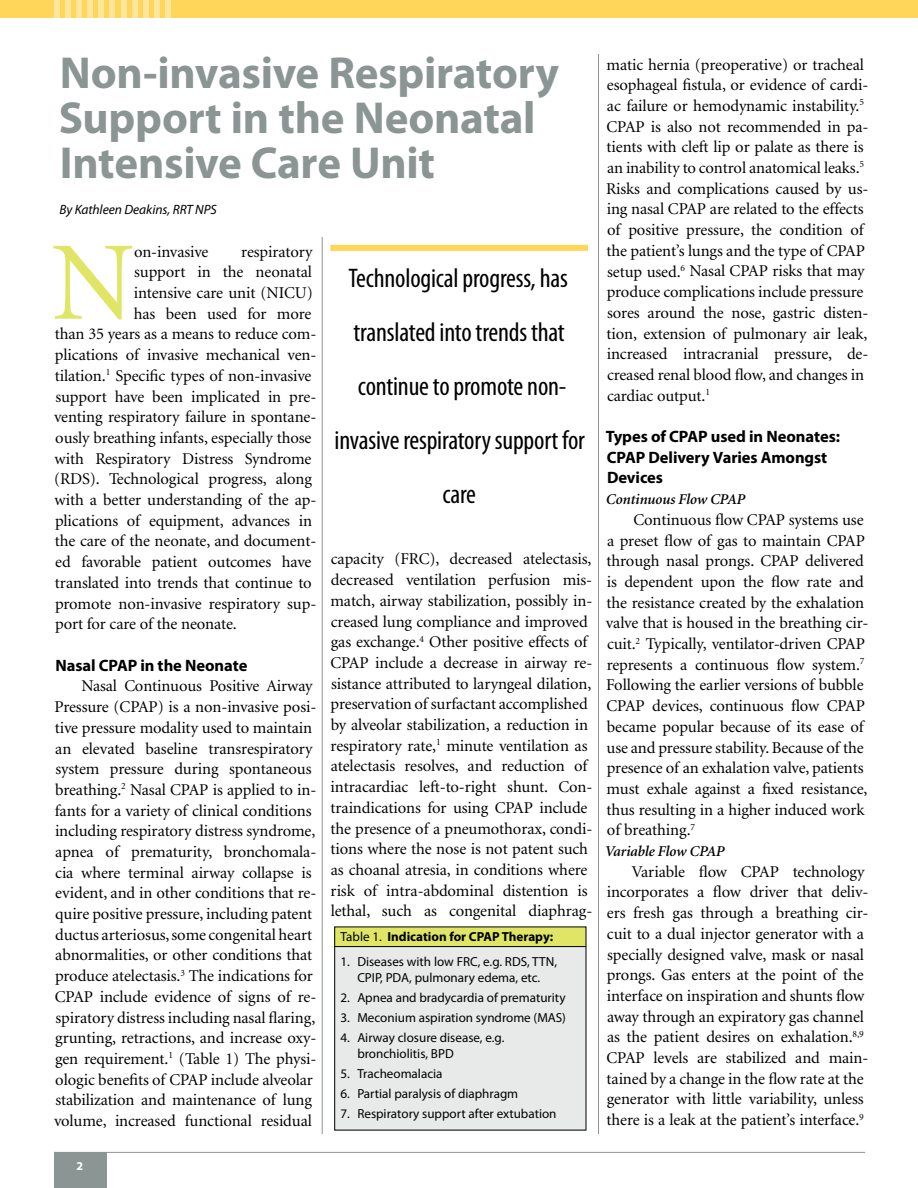
<style>
.page{position:relative;width:918px;height:1188px;background:#fff}
.page>*{position:absolute;margin:0;border:0;box-sizing:border-box;transform-origin:0 0}
.t1{font:112.05px "Minion";color:#e0e566}
.t2{font:700 45px/45px "Myriad Pro";letter-spacing:-.005em;color:#8b9594}
.t3{font:condensed 27px/54px "Myriad Pro";letter-spacing:-.005em;color:#000;text-align:center}
.t4{font:16.5px/20.7px "Minion";letter-spacing:-.005em;color:#000}
.t5{font:700 16.5px/20.7px "Myriad Pro";letter-spacing:-.005em;color:#000}
.t6{font:italic 600 15px "Minion";letter-spacing:-.005em;color:#000}
.t7{font:italic 13.5px "Myriad Pro";letter-spacing:-.005em;color:#000}
.t8{font:13.05px/15.8px "Myriad Pro";color:#000;text-align:center}
.t9{font:700 13.05px "Myriad Pro";color:#000}
.t10{font:700 12px "Myriad Pro";color:#fff}
.s1{font-weight:400}
</style>
<div class="page">
<div style="left:54px;top:1152px;width:52px;height:36px;background:#8b9594"></div>
<div style="left:0;top:0;width:918px;height:18px;background:#ffd65a"></div>
<div style="left:54px;top:0;width:6px;height:18px;background:#ffe69c"></div>
<div style="left:65px;top:0;width:6px;height:18px;background:#ffe69c"></div>
<div style="left:76px;top:0;width:6px;height:18px;background:#ffe69c"></div>
<div style="left:87px;top:0;width:6px;height:18px;background:#ffe69c"></div>
<div style="left:99px;top:0;width:5px;height:18px;background:#ffe69c"></div>
<div style="left:110px;top:0;width:5px;height:18px;background:#ffe69c"></div>
<div style="left:121px;top:0;width:5px;height:18px;background:#ffe69c"></div>
<div style="left:132px;top:0;width:6px;height:18px;background:#ffe69c"></div>
<div style="left:143px;top:0;width:6px;height:18px;background:#ffe69c"></div>
<div style="left:154px;top:0;width:6px;height:18px;background:#ffe69c"></div>
<div style="left:165px;top:0;width:6px;height:18px;background:#ffe69c"></div>
<hr style="left:54px;top:1152px;width:811px;height:1px;background:#8b9594">
<hr style="left:322px;top:54px;width:1px;height:1080px;background:#8b9594">
<hr style="left:598px;top:54px;width:1px;height:1080px;background:#8b9594">
<div style="left:330px;top:245px;width:258px;height:6px;background:#ffd65a"></div>
<div style="left:335px;top:927px;width:251px;height:203px;background:#e8eaea"></div>
<div style="left:335px;top:927px;width:251px;height:20px;background:#e0e566"></div>
<hr style="left:335px;top:946px;width:251px;height:1px;background:#000">
<h2 class="t2" style="left:59px;top:49px;width:502px">Non-invasive Respiratory<br>Support in the Neonatal<br>Intensive Care Unit</h2>
<p class="t7" style="left:59px;top:201px;width:159px">By Kathleen Deakins, RRT NPS</p>
<h1 class="t1" style="left:51px;top:228px;width:85px">N</h1>
<p class="t4" style="left:134px;top:242px;width:76px">on-invasive</p>
<p class="t4" style="left:241px;top:242px;width:73px">respiratory</p>
<p class="t4" style="left:134px;top:262px;width:179px">support in the neonatal</p>
<p class="t4" style="left:134px;top:283px;width:181px">intensive care unit (NICU)</p>
<p class="t4" style="left:134px;top:304px;width:179px">has been used for more</p>
<p class="t4" style="left:55px;top:324px;width:263px">than 35 years as a means to reduce com-</p>
<p class="t4" style="left:55px;top:345px;width:263px">plications of invasive mechanical ven-</p>
<p class="t4" style="left:55px;top:366px;width:258px">tilation.<sup>1</sup> Specific types of non-invasive</p>
<p class="t4" style="left:55px;top:386px;width:262px">support have been implicated in pre-</p>
<p class="t4" style="left:54px;top:407px;width:264px">venting respiratory failure in spontane-</p>
<p class="t4" style="left:55px;top:428px;width:258px">ously breathing infants, especially those</p>
<p class="t4" style="left:54px;top:449px;width:259px">with Respiratory Distress Syndrome</p>
<p class="t4" style="left:54px;top:469px;width:259px">(RDS). Technological progress, along</p>
<p class="t4" style="left:54px;top:490px;width:263px">with a better understanding of the ap-</p>
<p class="t4" style="left:55px;top:511px;width:259px">plications of equipment, advances in</p>
<p class="t4" style="left:55px;top:531px;width:263px">the care of the neonate, and document-</p>
<p class="t4" style="left:55px;top:552px;width:258px">ed favorable patient outcomes have</p>
<p class="t4" style="left:55px;top:573px;width:258px">translated into trends that continue to</p>
<p class="t4" style="left:55px;top:594px;width:263px">promote non-invasive respiratory sup-</p>
<p class="t4" style="left:55px;top:614px;width:183px">port for care of the neonate.</p>
<p class="t5" style="left:55px;top:654px;width:194px">Nasal CPAP in the Neonate</p>
<p class="t4" style="left:54px;top:676px;width:264px;text-indent:27px">Nasal Continuous Positive Airway Pressure (CPAP) is a non-invasive posi&shy;tive pressure modality used to maintain an elevated baseline transrespiratory system pressure during spontaneous breathing.<sup>2</sup> Nasal CPAP is applied to in&shy;fants for a variety of clinical conditions including respiratory distress syndrome, apnea of prematurity, bronchomala&shy;cia where terminal airway collapse is evident, and in other conditions that re&shy;quire positive pressure, including patent ductus arteriosus, some congenital heart abnormalities, or other conditions that produce atelectasis.<sup>3</sup> The indications for CPAP include evidence of signs of re&shy;spiratory distress including nasal flaring, grunting, retractions, and increase oxy&shy;gen requirement.<sup>1</sup> (Table 1) The physi&shy;ologic benefits of CPAP include alveolar stabilization and maintenance of lung volume, increased functional residual</p>
<p class="t10" style="left:77px;top:1158px;width:8px">2</p>
<h3 class="t3" style="left:335px;top:251px;width:252px">Technological progress, has translated into trends that continue to promote non&shy;invasive respiratory support for care</h3>
<p class="t4" style="left:330px;top:549px;width:263px">capacity (FRC), decreased atelectasis, decreased ventilation perfusion mis&shy;match, airway stabilization, possibly in&shy;creased lung compliance and improved gas exchange.<sup>4</sup> Other positive effects of CPAP include a decrease in airway re&shy;sistance attributed to laryngeal dilation, preservation of surfactant accomplished by alveolar stabilization, a reduction in respiratory rate,<sup>1</sup> minute ventilation as atelectasis resolves, and reduction of intracardiac left-to-right shunt. Con&shy;traindications for using CPAP include the presence of a pneumothorax, condi&shy;tions where the nose is not patent such as choanal atresia, in conditions where risk of intra-abdominal distention is lethal, such as congenital diaphrag-</p>
<p class="t9" style="left:341px;top:928px;width:214px"><span class="s1">Table 1.</span> Indication for CPAP Therapy:</p>
<p class="t8" style="left:341px;top:953px;width:218px">1. Diseases with low FRC, e.g. RDS, TTN,<br>CPIP, PDA, pulmonary edema, etc.</p>
<p class="t8" style="left:341px;top:989px;width:227px">2. Apnea and bradycardia of prematurity</p>
<p class="t8" style="left:341px;top:1009px;width:227px">3. Meconium aspiration syndrome (MAS)</p>
<p class="t8" style="left:357px;top:1029px;width:149px;text-align:left;text-indent:-17px">4. Airway closure disease, e.g. bronchiolitis, BPD</p>
<p class="t8" style="left:341px;top:1065px;width:104px">5. Tracheomalacia</p>
<p class="t8" style="left:341px;top:1085px;width:179px">6. Partial paralysis of diaphragm</p>
<p class="t8" style="left:341px;top:1105px;width:218px">7. Respiratory support after extubation</p>
<p class="t4" style="left:606px;top:55px;width:264px">matic hernia (preoperative) or tracheal esophageal fistula, or evidence of cardi&shy;ac failure or hemodynamic instability.<sup>5<br></sup>CPAP is also not recommended in pa&shy;tients with cleft lip or palate as there is an inability to control anatomical leaks.<sup>5<br></sup>Risks and complications caused by us&shy;ing nasal CPAP are related to the effects of positive pressure, the condition of the patient’s lungs and the type of CPAP setup used.<sup>6</sup> Nasal CPAP risks that may produce complications include pressure sores around the nose, gastric disten&shy;tion, extension of pulmonary air leak, increased intracranial pressure, de&shy;creased renal blood flow, and changes in cardiac output.<sup>1</sup></p>
<p class="t5" style="left:606px;top:426px;width:236px">Types of CPAP used in Neonates:<br>CPAP Delivery Varies Amongst<br>Devices</p>
<p class="t6" style="left:606px;top:492px;width:141px">Continuous Flow CPAP</p>
<p class="t4" style="left:606px;top:510px;width:264px;text-indent:28px">Continuous flow CPAP systems use a preset flow of gas to maintain CPAP through nasal prongs. CPAP delivered is dependent upon the flow rate and the resistance created by the exhalation valve that is housed in the breathing cir&shy;cuit.<sup>2</sup> Typically, ventilator-driven CPAP represents a continuous flow system.<sup>7<br></sup>Following the earlier versions of bubble CPAP devices, continuous flow CPAP became popular because of its ease of use and pressure stability. Because of the presence of an exhalation valve, patients must exhale against a fixed resistance, thus resulting in a higher induced work of breathing.<sup>7</sup></p>
<p class="t6" style="left:605px;top:844px;width:121px">Variable Flow CPAP</p>
<p class="t4" style="left:607px;top:862px;width:263px;text-indent:25px">Variable flow CPAP technology incorporates a flow driver that deliv&shy;ers fresh gas through a breathing cir&shy;cuit to a dual injector generator with a specially designed valve, mask or nasal prongs. Gas enters at the point of the interface on inspiration and shunts flow away through an expiratory gas channel as the patient desires on exhalation.<sup>8,9<br></sup>CPAP levels are stabilized and main&shy;tained by a change in the flow rate at the generator with little variability, unless there is a leak at the patient’s interface.<sup>9</sup></p>
</div>
